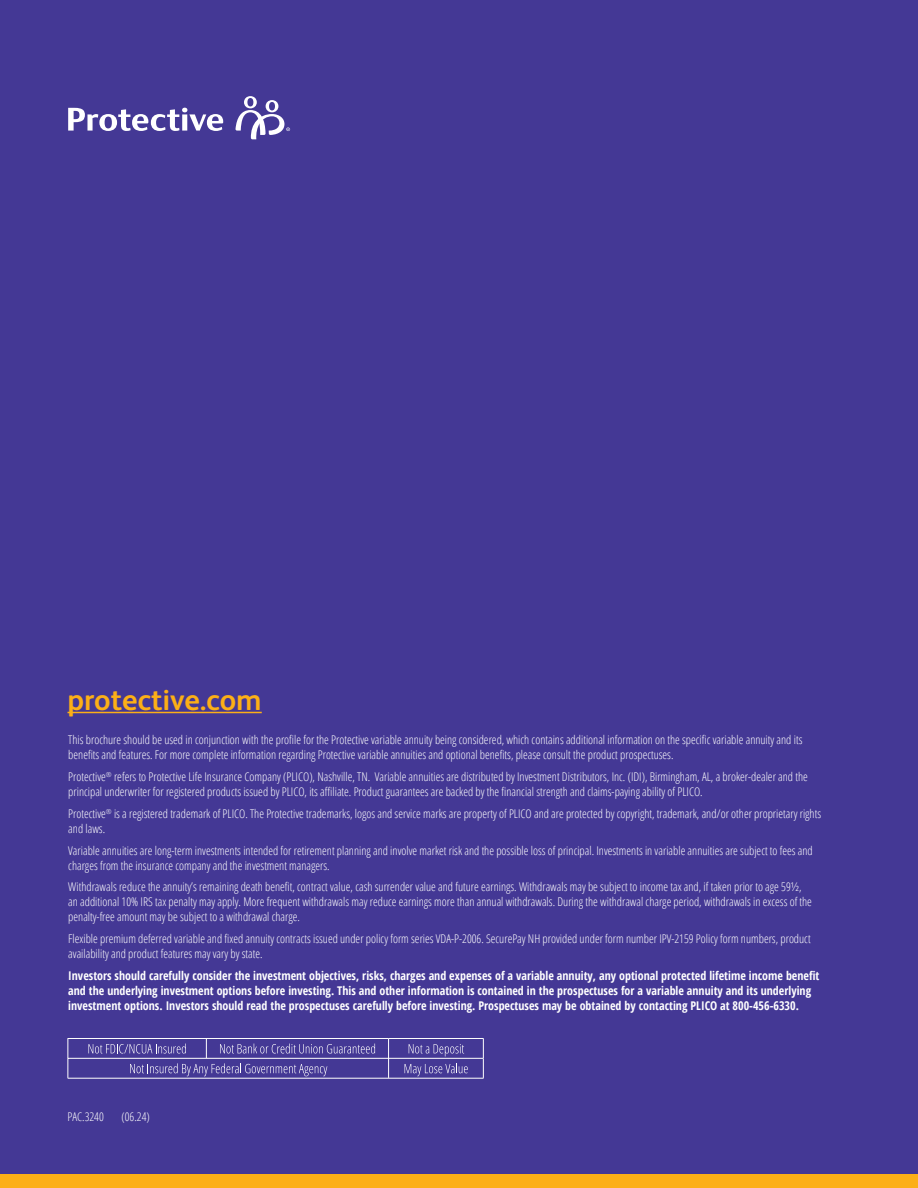
<style>
.page{position:relative;width:918px;height:1188px;background:#443895}
.page>*{position:absolute;margin:0;border:0;box-sizing:border-box;transform-origin:0 0}
.t1{font:700 30px "FS Albert Pro";color:#fcaf17}
.t2{font:300 condensed 12px/15px "Open Sans";color:#fff}
.t3{font:700 condensed 12px/15px "Open Sans";color:#fff}
</style>
<div class="page">
<div style="left:0;top:1174px;width:918px;height:14px;background:#fcaf17"></div>
<svg style="left:68px;top:108px;width:155px;height:23px"></svg>
<svg style="left:235px;top:96px;width:55px;height:43px"></svg>
<hr style="left:68px;top:1038px;width:138px;height:1px;background:#fff">
<hr style="left:206px;top:1038px;width:183px;height:1px;background:#fff">
<hr style="left:389px;top:1038px;width:95px;height:1px;background:#fff">
<hr style="left:68px;top:1058px;width:138px;height:1px;background:#fff">
<svg style="left:68px;top:1039px;width:1px;height:39px"></svg>
<hr style="left:206px;top:1058px;width:183px;height:1px;background:#fff">
<hr style="left:389px;top:1058px;width:95px;height:1px;background:#fff">
<svg style="left:388px;top:1039px;width:1px;height:39px"></svg>
<svg style="left:483px;top:1039px;width:1px;height:39px"></svg>
<hr style="left:68px;top:1078px;width:138px;height:1px;background:#fff">
<hr style="left:206px;top:1078px;width:183px;height:1px;background:#fff">
<hr style="left:389px;top:1078px;width:95px;height:1px;background:#fff">
<svg style="left:409px;top:1044px;width:55px;height:13px"></svg>
<svg style="left:88px;top:1039px;width:287px;height:37px"></svg>
<svg style="left:405px;top:1063px;width:63px;height:13px"></svg>
<hr style="left:68px;top:712px;width:194px;height:1px;background:#fcaf17">
<h1 class="t1" style="left:68px;top:678px;width:196px">protective.com</h1>
<p class="t2" style="left:68px;top:732px;width:736px">This brochure should be used in conjunction with the profile for the Protective variable annuity being considered, which contains additional information on the specific variable annuity and its benefits and features. For more complete information regarding Protective variable annuities and optional benefits, please consult the product prospectuses.</p>
<p class="t2" style="left:68px;top:769px;width:741px">Protective<sup>®</sup> refers to Protective Life Insurance Company (PLICO), Nashville, TN. Variable annuities are distributed by Investment Distributors, Inc. (IDI), Birmingham, AL, a broker-dealer and the principal underwriter for registered products issued by PLICO, its affiliate. Product guarantees are backed by the financial strength and claims-paying ability of PLICO.</p>
<p class="t2" style="left:68px;top:806px;width:754px">Protective<sup>®</sup> is a registered trademark of PLICO. The Protective trademarks, logos and service marks are property of PLICO and are protected by copyright, trademark, and/or other proprietary rights and laws.</p>
<p class="t2" style="left:68px;top:842px;width:746px">Variable annuities are long-term investments intended for retirement planning and involve market risk and the possible loss of principal. Investments in variable annuities are subject to fees and charges from the insurance company and the investment managers.</p>
<p class="t2" style="left:68px;top:879px;width:745px">Withdrawals reduce the annuity’s remaining death benefit, contract value, cash surrender value and future earnings. Withdrawals may be subject to income tax and, if taken prior to age 59½, an additional 10% IRS tax penalty may apply. More frequent withdrawals may reduce earnings more than annual withdrawals. During the withdrawal charge period, withdrawals in excess of the penalty-free amount may be subject to a withdrawal charge.</p>
<p class="t2" style="left:68px;top:931px;width:744px">Flexible premium deferred variable and fixed annuity contracts issued under policy form series VDA-P-2006. SecurePay NH provided under form number IPV-2159 Policy form numbers, product availability and product features may vary by state.</p>
<p class="t3" style="left:68px;top:968px;width:753px">Investors should carefully consider the investment objectives, risks, charges and expenses of a variable annuity, any optional protected lifetime income benefit and the underlying investment options before investing. This and other information is contained in the prospectuses for a variable annuity and its underlying investment options. Investors should read the prospectuses carefully before investing. Prospectuses may be obtained by contacting PLICO at 800-456-6330.</p>
<p class="t2" style="left:68px;top:1108px;width:38px">PAC.3240</p>
<p class="t2" style="left:122px;top:1108px;width:30px">(06.24)</p>
</div>
